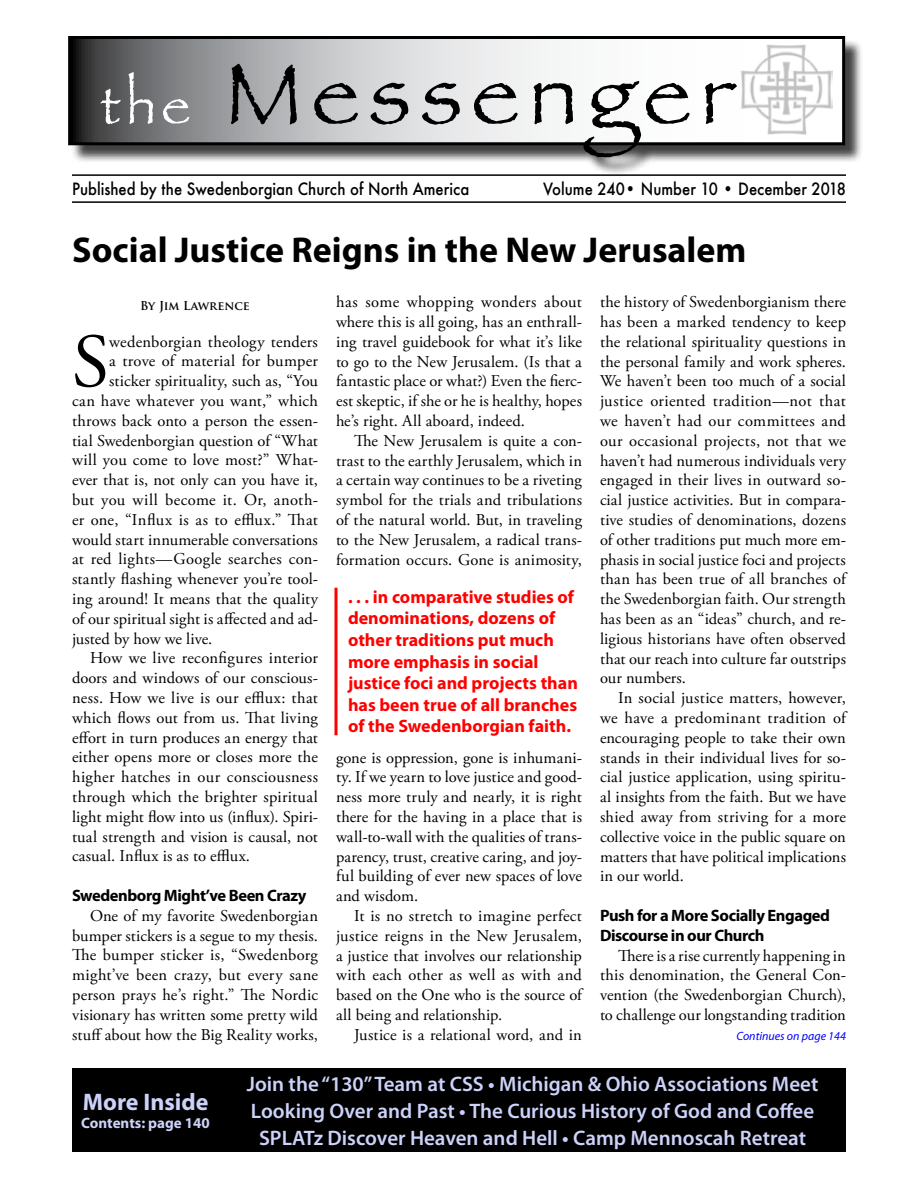
<style>
.page{position:relative;width:918px;height:1188px;background:#fff}
.page>*{position:absolute;margin:0;border:0;box-sizing:border-box;transform-origin:0 0}
.t1{font:90px "Papyrus";letter-spacing:.1em;color:#000}
.t2{font:76.2px "Adobe Garamond Pro";color:#000}
.t3{font:700 36px "Myriad Pro";color:#000}
.t4{font:700 24px "Myriad Pro";color:#ccd2f9}
.t5{font:600 21px/27px "Myriad Pro";color:#ccd2f9;text-align:center}
.t6{font:700 18px/21.6px "Myriad Pro";color:#f00}
.t7{font:16.5px/19.8px "Adobe Garamond Pro";letter-spacing:.01em;color:#000;text-align:justify}
.t8{font:500 16.5px "Futura";color:#000;scale:.9 1}
.t9{font:700 16.5px/19.8px "Myriad Pro";letter-spacing:-.025em;color:#000}
.t10{font:700 15px "Myriad Pro";color:#ccd2f9}
.t11{font:italic 12px "Myriad Pro";color:#00f}
.t12{font:700 12px "Trajan Pro";color:#000}
.s1{font-size:54px;color:#fff}
.s2{color:#ccf}
</style>
<div class="page">
<hr style="left:72px;top:201px;width:774px;height:2px;background:#000">
<div style="left:70px;top:38px;width:794px;height:138px;background:#000;opacity:.75"></div>
<svg style="left:72px;top:40px;width:769px;height:101px"></svg>
<div style="left:68px;top:36px;width:777px;height:109px;border:3px solid #000"></div>
<div style="left:216px;top:1068px;width:630px;height:84px;background:#000"></div>
<div style="left:72px;top:1068px;width:147px;height:84px;background:#000"></div>
<img style="left:739px;top:44px;width:94px;height:91px">
<svg style="left:334px;top:588px;width:4px;height:147px"></svg>
<h1 class="t1" style="left:101px;top:39px;width:636px"><span class="s1">the</span> Messenger</h1>
<p class="t8" style="left:72px;top:178px;width:443px">Published by the Swedenborgian Church of North America</p>
<p class="t8" style="left:543px;top:178px;width:338px">Volume 240• Number 10 • December 2018</p>
<h3 class="t3" style="left:72px;top:226px;width:676px">Social Justice Reigns in the New Jerusalem</h3>
<p class="t12" style="left:140px;top:298px;width:111px">By Jim Lawrence</p>
<h2 class="t2" style="left:72px;top:316px;width:39px">S</h2>
<p class="t7" style="left:109px;top:332px;width:210px">wedenborgian theology tenders</p>
<p class="t7" style="left:109px;top:352px;width:210px">a trove of material for bumper</p>
<p class="t7" style="left:109px;top:372px;width:210px">sticker spirituality, such as, “You</p>
<p class="t7" style="left:72px;top:391px;width:247px">can have whatever you want,” which</p>
<p class="t7" style="left:72px;top:411px;width:247px">throws back onto a person the essen-</p>
<p class="t7" style="left:72px;top:431px;width:248px">tial Swedenborgian question of “What</p>
<p class="t7" style="left:72px;top:451px;width:247px">will you come to love most?” What-</p>
<p class="t7" style="left:72px;top:471px;width:247px">ever that is, not only can you have it,</p>
<p class="t7" style="left:72px;top:490px;width:247px">but you will become it. Or, anoth-</p>
<p class="t7" style="left:72px;top:510px;width:247px">er one, “Influx is as to efflux.” That</p>
<p class="t7" style="left:72px;top:530px;width:247px">would start innumerable conversations</p>
<p class="t7" style="left:72px;top:550px;width:247px">at red lights—Google searches con-</p>
<p class="t7" style="left:72px;top:570px;width:247px">stantly flashing whenever you’re tool-</p>
<p class="t7" style="left:72px;top:589px;width:248px">ing around! It means that the quality</p>
<p class="t7" style="left:72px;top:609px;width:247px">of our spiritual sight is affected and ad-</p>
<p class="t7" style="left:72px;top:629px;width:142px">justed by how we live.</p>
<p class="t7" style="left:90px;top:649px;width:229px">How we live reconfigures interior</p>
<p class="t7" style="left:72px;top:669px;width:247px">doors and windows of our conscious-</p>
<p class="t7" style="left:72px;top:688px;width:248px">ness. How we live is our efflux: that</p>
<p class="t7" style="left:72px;top:708px;width:247px">which flows out from us. That living</p>
<p class="t7" style="left:72px;top:728px;width:248px">effort in turn produces an energy that</p>
<p class="t7" style="left:72px;top:748px;width:247px">either opens more or closes more the</p>
<p class="t7" style="left:72px;top:768px;width:248px">higher hatches in our consciousness</p>
<p class="t7" style="left:72px;top:787px;width:248px">through which the brighter spiritual</p>
<p class="t7" style="left:72px;top:807px;width:247px">light might flow into us (influx). Spiri-</p>
<p class="t7" style="left:72px;top:827px;width:248px">tual strength and vision is causal, not</p>
<p class="t7" style="left:72px;top:847px;width:180px">casual. Influx is as to efflux.</p>
<p class="t9" style="left:72px;top:885px;width:236px">Swedenborg Might’ve Been Crazy</p>
<p class="t7" style="left:72px;top:906px;width:248px;text-indent:18px">One of my favorite Swedenborgian bumper stickers is a segue to my thesis.<br>The bumper sticker is, “Swedenborg might’ve been crazy, but every sane person prays he’s right.” The Nordic visionary has written some pretty wild stuff about how the Big Reality works,</p>
<p class="t7" style="left:336px;top:293px;width:248px">has some whopping wonders about where this is all going, has an enthrall&shy;ing travel guidebook for what it’s like to go to the New Jerusalem. (Is that a fantastic place or what?) Even the fierc&shy;est skeptic, if she or he is healthy, hopes he’s right. All aboard, indeed.</p>
<p class="t7" style="left:336px;top:431px;width:248px;text-indent:18px">The New Jerusalem is quite a con&shy;trast to the earthly Jerusalem, which in a certain way continues to be a riveting symbol for the trials and tribulations of the natural world. But, in traveling to the New Jerusalem, a radical trans&shy;formation occurs. Gone is animosity,</p>
<p class="t6" style="left:348px;top:585px;width:231px">. . . in comparative studies of denominations, dozens of other traditions put much more emphasis in social justice foci and projects than has been true of all branches of the Swedenborgian faith.</p>
<p class="t7" style="left:336px;top:748px;width:248px">gone is oppression, gone is inhumani&shy;ty. If we yearn to love justice and good&shy;ness more truly and nearly, it is right there for the having in a place that is wall-to-wall with the qualities of trans&shy;parency, trust, creative caring, and joy&shy;ful building of ever new spaces of love and wisdom.</p>
<p class="t7" style="left:336px;top:906px;width:248px;text-indent:18px">It is no stretch to imagine perfect justice reigns in the New Jerusalem, a justice that involves our relationship with each other as well as with and based on the One who is the source of all being and relationship.</p>
<p class="t7" style="left:354px;top:1025px;width:229px">Justice is a relational word, and in</p>
<p class="t7" style="left:600px;top:293px;width:248px">the history of Swedenborgianism there has been a marked tendency to keep the relational spirituality questions in the personal family and work spheres.<br>We haven’t been too much of a social justice oriented tradition—not that we haven’t had our committees and our occasional projects, not that we haven’t had numerous individuals very engaged in their lives in outward so&shy;cial justice activities. But in compara&shy;tive studies of denominations, dozens of other traditions put much more em&shy;phasis in social justice foci and projects than has been true of all branches of the Swedenborgian faith. Our strength has been as an “ideas” church, and re&shy;ligious historians have often observed that our reach into culture far outstrips our numbers.</p>
<p class="t7" style="left:600px;top:689px;width:248px;text-indent:18px">In social justice matters, however, we have a predominant tradition of encouraging people to take their own stands in their individual lives for so&shy;cial justice application, using spiritu&shy;al insights from the faith. But we have shied away from striving for a more collective voice in the public square on matters that have political implications in our world.</p>
<p class="t9" style="left:600px;top:905px;width:232px">Push for a More Socially Engaged<br>Discourse in our Church</p>
<p class="t7" style="left:600px;top:946px;width:248px;text-indent:18px">There is a rise currently happening in this denomination, the General Con&shy;vention (the Swedenborgian Church), to challenge our longstanding tradition</p>
<p class="t11" style="left:736px;top:1028px;width:111px">Continues on page 144</p>
<h3 class="t4" style="left:83px;top:1086px;width:127px">More Inside</h3>
<p class="t10" style="left:81px;top:1113px;width:130px">Contents: page 140</p>
<p class="t5" style="left:247px;top:1070px;width:573px">Join the “130” Team at CSS <span class="s2">•</span> Michigan &amp; Ohio Associations Meet<br>Looking Over and Past <span class="s2">•</span> The Curious History of God and Coffee<br><span class="s2">S</span>PLATz Discover Heaven and Hell <span class="s2">•</span> Camp Mennoscah Retreat</p>
</div>
